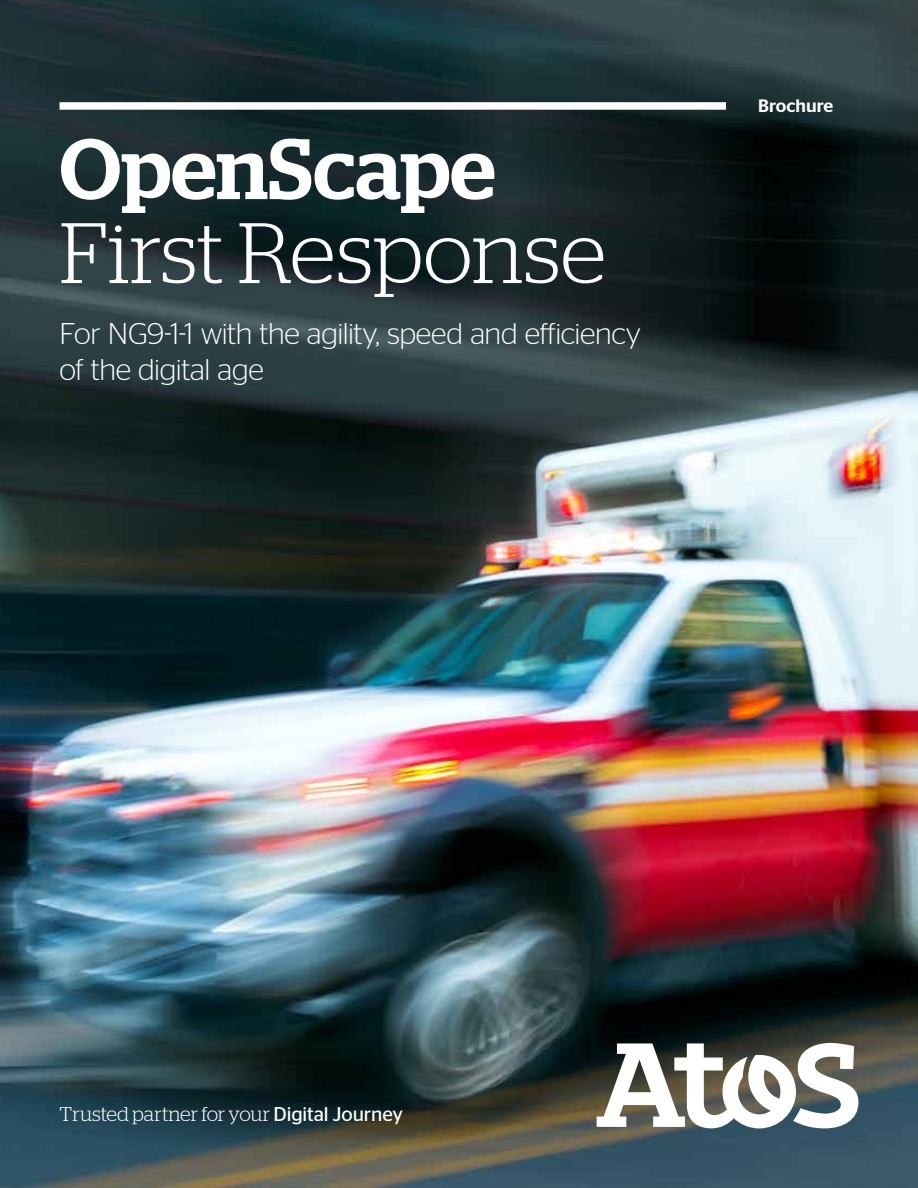
<style>
.page{position:relative;width:918px;height:1188px;background:#fff}
.page>*{position:absolute;margin:0;border:0;box-sizing:border-box;transform-origin:0 0}
.t1{font:300 85.5px "Stag";color:#fff}
.t2{font:500 85.5px "Stag";color:#fff}
.t3{font:300 30px/35.8px "Stag Sans";letter-spacing:-.015em;color:#fff}
.t4{font:300 19.95px "Stag";color:#fff}
.t5{font:500 18px "Stag Sans";color:#fff}
.s1{font-family:"Stag Sans";font-weight:400}
</style>
<div class="page">
<img style="left:0;top:0;width:918px;height:1188px">
<svg style="left:597px;top:1043px;width:261px;height:85px"></svg>
<div style="left:60px;top:102px;width:666px;height:8px;background:#fff"></div>
<h1 class="t2" style="left:60px;top:119px;width:437px">OpenScape</h1>
<h1 class="t1" style="left:60px;top:205px;width:548px">First Response</h1>
<p class="t3" style="left:60px;top:315px;width:583px">For NG9-1-1 with the agility, speed and efficiency of the digital age</p>
<p class="t5" style="left:758px;top:96px;width:77px">Brochure</p>
<p class="t4" style="left:60px;top:1103px;width:345px">Trusted partner for your <span class="s1">Digital Journey</span></p>
</div>
